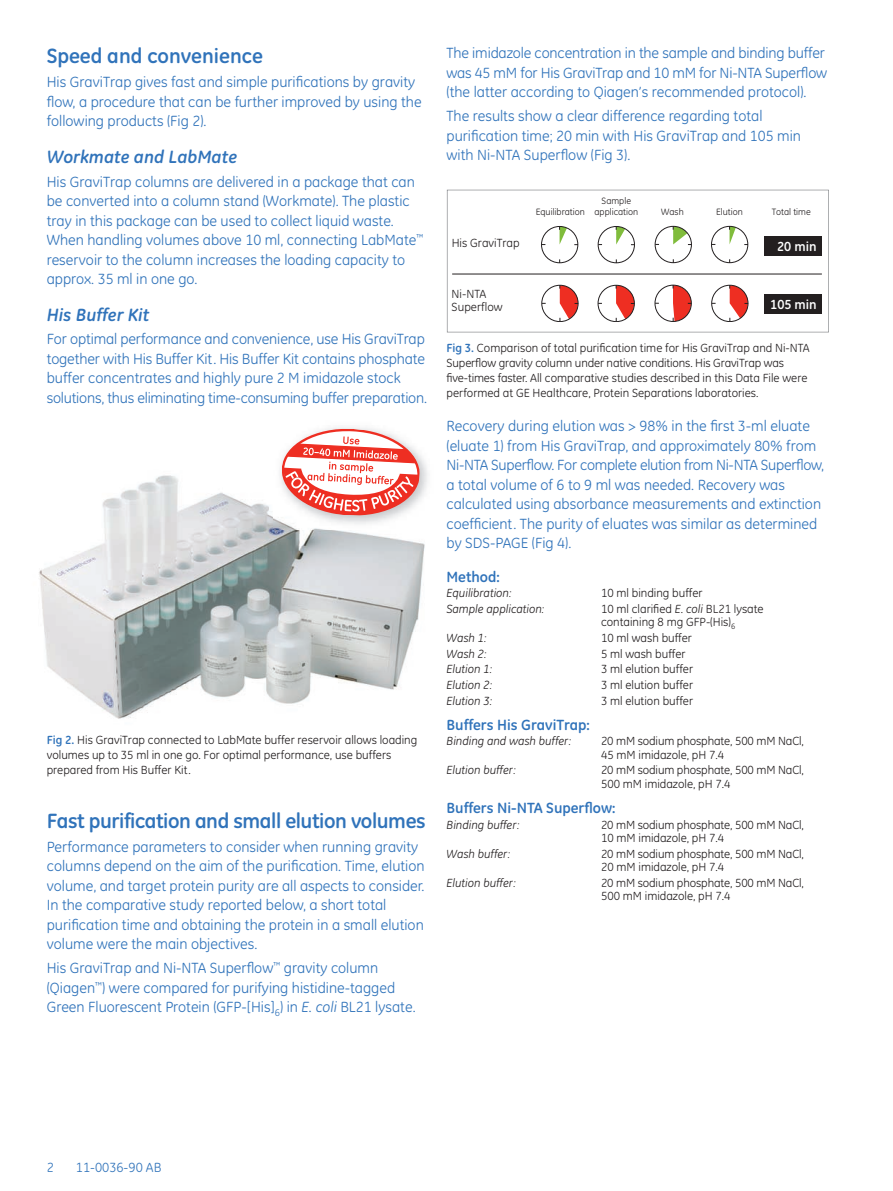
<style>
.page{position:relative;width:893px;height:1191px;background:#fff}
.page>*{position:absolute;margin:0;border:0;box-sizing:border-box;transform-origin:0 0}
.t1{font:700 21px "GE Inspira";letter-spacing:-.02em;color:#3073ba}
.t2{font:700 21px "GE Inspira";color:#3073ba}
.t3{font:italic 700 18px "GE Inspira";color:#3073ba}
.t4{font:15px/19.5px "GE Inspira";color:#3073ba}
.t5{font:700 15px "GE Inspira";color:#3073ba}
.t6{font:13.5px "GE Inspira";color:#3073ba}
.t7{font:700 13.35px "GE Inspira";color:#fff}
.t8{font:12px/13.5px "GE Inspira";color:#231f20}
.t9{font:italic 12px "GE Inspira";color:#231f20}
.t10{font:9.3px/10.6px "GE Inspira";color:#231f20;text-align:center}
.s1{font-weight:700;color:#3073ba}
.s2{font-style:italic}
</style>
<div class="page">
<img style="left:39px;top:475px;width:386px;height:244px">
<svg style="left:447px;top:190px;width:382px;height:142px"></svg>
<img style="left:274px;top:458px;width:154px;height:72px">
<svg style="left:280px;top:427px;width:142px;height:92px"></svg>
<h1 class="t2" style="left:47px;top:43px;width:218px">Speed and convenience</h1>
<p class="t4" style="left:47px;top:72px;width:376px">His GraviTrap gives fast and simple purifications by gravity flow, a procedure that can be further improved by using the following products (Fig 2).</p>
<p class="t3" style="left:47px;top:145px;width:192px">Workmate and LabMate</p>
<p class="t4" style="left:47px;top:172px;width:378px">His GraviTrap columns are delivered in a package that can be converted into a column stand (Workmate). The plastic tray in this package can be used to collect liquid waste.<br>When handling volumes above 10 ml, connecting LabMate<sup>™ </sup>reservoir to the column increases the loading capacity to approx. 35 ml in one go.</p>
<p class="t3" style="left:47px;top:303px;width:104px">His Buffer Kit</p>
<p class="t4" style="left:47px;top:329px;width:382px">For optimal performance and convenience, use His GraviTrap together with His Buffer Kit. His Buffer Kit contains phosphate buffer concentrates and highly pure 2 M imidazole stock solutions, thus eliminating time-consuming buffer preparation.</p>
<p class="t8" style="left:47px;top:732px;width:372px;line-height:15px"><span class="s1">Fig 2.</span> His GraviTrap connected to LabMate buffer reservoir allows loading volumes up to 35 ml in one go. For optimal performance, use buffers prepared from His Buffer Kit.</p>
<h1 class="t1" style="left:47px;top:807px;width:380px">Fast purification and small elution volumes</h1>
<p class="t4" style="left:47px;top:837px;width:379px">Performance parameters to consider when running gravity columns depend on the aim of the purification. Time, elution volume, and target protein purity are all aspects to consider.<br>In the comparative study reported below, a short total purification time and obtaining the protein in a small elution volume were the main objectives.</p>
<p class="t4" style="left:47px;top:958px;width:370px">His GraviTrap and Ni-NTA Superflow<sup>™</sup> gravity column (Qiagen<sup>™</sup>) were compared for purifying histidine-tagged<br>Green Fluorescent Protein (GFP-[His]<sub>6</sub>) in <span class="s2">E. coli</span> BL21 lysate.</p>
<p class="t4" style="left:446px;top:44px;width:382px">The imidazole concentration in the sample and binding buffer was 45 mM for His GraviTrap and 10 mM for Ni-NTA Superflow (the latter according to Qiagen’s recommended protocol).</p>
<p class="t4" style="left:446px;top:106px;width:356px">The results show a clear difference regarding total purification time; 20 min with His GraviTrap and 105 min with Ni-NTA Superflow (Fig 3).</p>
<p class="t8" style="left:452px;top:236px;width:69px">His GraviTrap</p>
<p class="t8" style="left:452px;top:287px;width:53px">Ni-NTA<br>Superflow</p>
<p class="t10" style="left:536px;top:207px;width:51px">Equilibration</p>
<p class="t10" style="left:594px;top:196px;width:45px">Sample application</p>
<p class="t10" style="left:661px;top:207px;width:24px">Wash</p>
<p class="t10" style="left:716px;top:207px;width:28px">Elution</p>
<p class="t10" style="left:772px;top:207px;width:40px">Total time</p>
<p class="t7" style="left:777px;top:238px;width:41px">20 min</p>
<p class="t7" style="left:770px;top:296px;width:48px">105 min</p>
<p class="t8" style="left:446px;top:341px;width:365px;line-height:15px"><span class="s1">Fig 3.</span> Comparison of total purification time for His GraviTrap and Ni-NTA Superflow gravity column under native conditions. His GraviTrap was five-times faster. All comparative studies described in this Data File were performed at GE Healthcare, Protein Separations laboratories.</p>
<p class="t4" style="left:446px;top:416px;width:379px">Recovery during elution was &gt; 98% in the first 3-ml eluate (eluate 1) from His GraviTrap, and approximately 80% from Ni-NTA Superflow. For complete elution from Ni-NTA Superflow, a total volume of 6 to 9 ml was needed. Recovery was calculated using absorbance measurements and extinction coefficient. The purity of eluates was similar as determined by SDS-PAGE (Fig 4).</p>
<p class="t5" style="left:446px;top:567px;width:55px">Method:</p>
<p class="t9" style="left:446px;top:586px;width:66px">Equilibration:</p>
<p class="t8" style="left:601px;top:586px;width:103px">10 ml binding buffer</p>
<p class="t9" style="left:446px;top:602px;width:99px">Sample application:</p>
<p class="t8" style="left:601px;top:602px;width:164px">10 ml clarified <span class="s2">E. coli</span> BL21 lysate containing 8 mg GFP-(His)<sub>6</sub></p>
<p class="t9" style="left:446px;top:631px;width:41px">Wash 1:</p>
<p class="t8" style="left:601px;top:631px;width:93px">10 ml wash buffer</p>
<p class="t9" style="left:446px;top:647px;width:41px">Wash 2:</p>
<p class="t8" style="left:601px;top:647px;width:86px">5 ml wash buffer</p>
<p class="t9" style="left:446px;top:662px;width:47px">Elution 1:</p>
<p class="t8" style="left:601px;top:662px;width:94px">3 ml elution buffer</p>
<p class="t9" style="left:446px;top:678px;width:47px">Elution 2:</p>
<p class="t8" style="left:601px;top:678px;width:94px">3 ml elution buffer</p>
<p class="t9" style="left:446px;top:693px;width:47px">Elution 3:</p>
<p class="t8" style="left:601px;top:694px;width:94px">3 ml elution buffer</p>
<p class="t5" style="left:446px;top:715px;width:145px">Buffers His GraviTrap:</p>
<p class="t9" style="left:446px;top:734px;width:126px">Binding and wash buffer:</p>
<p class="t8" style="left:601px;top:734px;width:204px">20 mM sodium phosphate, 500 mM NaCl,<br>45 mM imidazole, pH 7.4</p>
<p class="t9" style="left:446px;top:763px;width:71px">Elution buffer:</p>
<p class="t8" style="left:601px;top:763px;width:204px">20 mM sodium phosphate, 500 mM NaCl,<br>500 mM imidazole, pH 7.4</p>
<p class="t5" style="left:446px;top:798px;width:171px">Buffers Ni-NTA Superflow:</p>
<p class="t9" style="left:446px;top:817px;width:74px">Binding buffer:</p>
<p class="t8" style="left:601px;top:817px;width:204px">20 mM sodium phosphate, 500 mM NaCl,<br>10 mM imidazole, pH 7.4</p>
<p class="t9" style="left:446px;top:846px;width:65px">Wash buffer:</p>
<p class="t8" style="left:601px;top:847px;width:204px">20 mM sodium phosphate, 500 mM NaCl,<br>20 mM imidazole, pH 7.4</p>
<p class="t9" style="left:446px;top:876px;width:71px">Elution buffer:</p>
<p class="t8" style="left:601px;top:876px;width:204px">20 mM sodium phosphate, 500 mM NaCl,<br>500 mM imidazole, pH 7.4</p>
<p class="t6" style="left:47px;top:1160px;width:9px">2</p>
<p class="t6" style="left:76px;top:1160px;width:87px">11-0036-90 AB</p>
</div>
